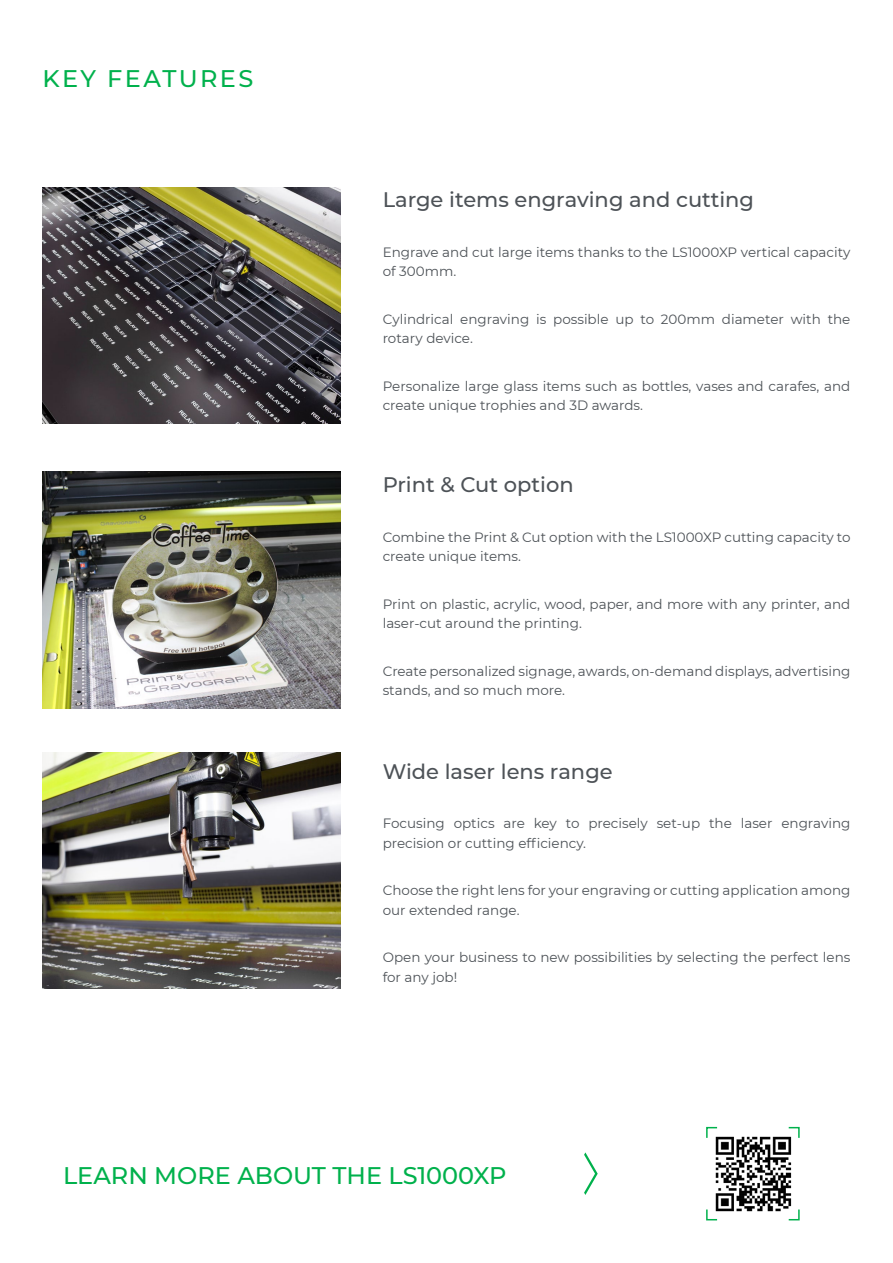
<style>
.page{position:relative;width:893px;height:1263px;background:#fff}
.page>*{position:absolute;margin:0;border:0;box-sizing:border-box;transform-origin:0 0}
.t1{font:500 24px "Montserrat";color:#00b14c}
.t2{font:500 24px "Montserrat";letter-spacing:.1em;color:#00b14c}
.t3{font:500 21px "Montserrat";color:#4d5257}
.t4{font:13.5px/19.5px "Montserrat";color:#4d5257}
</style>
<div class="page">
<img style="left:43px;top:472px;width:297px;height:236px">
<img style="left:43px;top:187px;width:297px;height:236px">
<img style="left:43px;top:752px;width:297px;height:237px">
<svg style="left:584px;top:1152px;width:14px;height:43px"></svg>
<svg style="left:706px;top:1126px;width:12px;height:12px"></svg>
<svg style="left:706px;top:1209px;width:12px;height:12px"></svg>
<svg style="left:788px;top:1126px;width:12px;height:12px"></svg>
<svg style="left:788px;top:1209px;width:12px;height:12px"></svg>
<img style="left:713px;top:1134px;width:80px;height:79px">
<h1 class="t2" style="left:43px;top:62px;width:212px">KEY FEATURES</h1>
<h2 class="t3" style="left:383px;top:185px;width:373px">Large items engraving and cutting</h2>
<p class="t4" style="left:383px;top:242px;width:469px">Engrave and cut large items thanks to the LS1000XP vertical capacity of 300mm.</p>
<p class="t4" style="left:383px;top:309px;width:469px">Cylindrical engraving is possible up to 200mm diameter with the rotary device.</p>
<p class="t4" style="left:383px;top:376px;width:469px">Personalize large glass items such as bottles, vases and carafes, and create unique trophies and 3D awards.</p>
<h2 class="t3" style="left:383px;top:470px;width:193px">Print &amp; Cut option</h2>
<p class="t4" style="left:383px;top:527px;width:469px">Combine the Print &amp; Cut option with the LS1000XP cutting capacity to create unique items.</p>
<p class="t4" style="left:383px;top:594px;width:469px">Print on plastic, acrylic, wood, paper, and more with any printer, and laser-cut around the printing.</p>
<p class="t4" style="left:383px;top:661px;width:469px">Create personalized signage, awards, on-demand displays, advertising stands, and so much more.</p>
<h2 class="t3" style="left:383px;top:756px;width:231px">Wide laser lens range</h2>
<p class="t4" style="left:383px;top:813px;width:469px">Focusing optics are key to precisely set-up the laser engraving precision or cutting efficiency.</p>
<p class="t4" style="left:383px;top:880px;width:469px">Choose the right lens for your engraving or cutting application among our extended range.</p>
<p class="t4" style="left:383px;top:947px;width:469px">Open your business to new possibilities by selecting the perfect lens for any job!</p>
<h1 class="t1" style="left:63px;top:1159px;width:445px">LEARN MORE ABOUT THE LS1000XP</h1>
</div>
